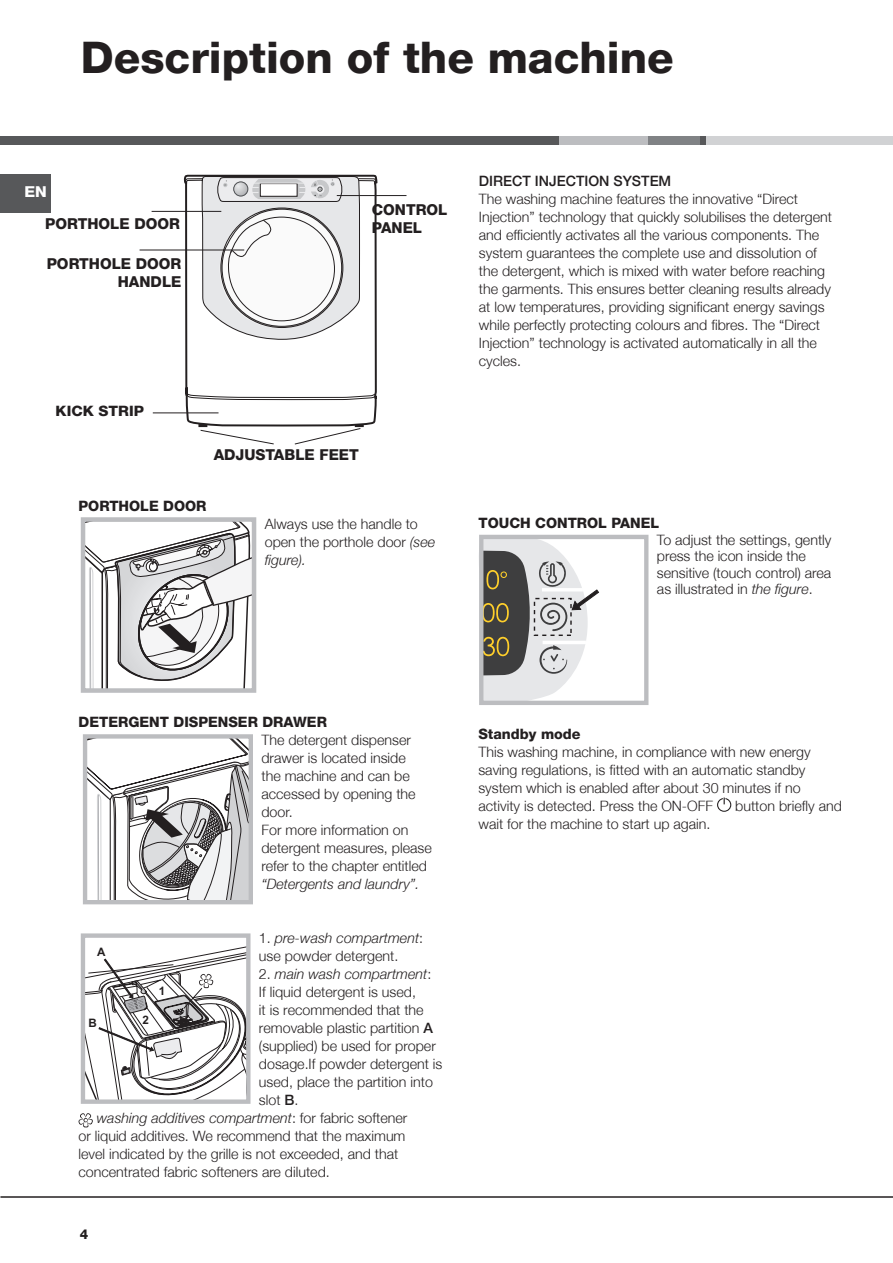
<style>
.page{position:relative;width:893px;height:1263px;background:#fff}
.page>*{position:absolute;margin:0;border:0;box-sizing:border-box;transform-origin:0 0}
.Titolo{font:800 43.5px "Helvetica Neue";color:#231f20}
.Titolo_3{font:800 15px/18px "Helvetica Neue";color:#231f20;text-align:right}
.t1{font:800 15px "Helvetica Neue";color:#fff;scale:1.05 1}
.Corpo_testo{font:300 14.25px/18px "Helvetica Neue";color:#231f20}
.Titolo_3-2{font:300 14.25px/18px "Helvetica Neue";color:#231f20}
.titoletto{font:300 14.25px/16.5px "Helvetica Neue";color:#231f20}
.Titolo_2{font:800 14.25px "Helvetica Neue";color:#231f20}
.Titolo_3-3{font:800 14.25px "Helvetica Neue";color:#231f20}
.Titolo_3-4{font:500 14.25px "Helvetica Neue";color:#231f20}
.titoletto-2{font:800 14.25px "Helvetica Neue";color:#231f20}
.testo_rubrica{font:800 14.25px "Helvetica Neue";color:#231f20;scale:1.05 1}
.t2{font:800 13.5px "Helvetica Neue";color:#231f20}
.t3{font:700 11.7px "Arial";color:#231f20}
.s1{font-style:italic}
.s2{font-weight:500}
</style>
<div class="page">
<hr style="left:0;top:1196px;width:893px;height:2px;background:#231f20">
<div style="left:0;top:136px;width:891px;height:9px;background:#57585a"></div>
<div style="left:559px;top:136px;width:89px;height:9px;background:#bcbdc0"></div>
<div style="left:648px;top:136px;width:51px;height:9px;background:#808285"></div>
<div style="left:706px;top:136px;width:187px;height:9px;background:#d1d2d4"></div>
<div style="left:0;top:174px;width:51px;height:38px;background:#57585a"></div>
<svg style="left:717px;top:797px;width:14px;height:15px"></svg>
<svg style="left:79px;top:1113px;width:14px;height:14px"></svg>
<div style="left:81px;top:933px;width:169px;height:171px;border:4px solid #bcbdc0"></div>
<svg style="left:87px;top:523px;width:163px;height:164px"></svg>
<div style="left:81px;top:517px;width:175px;height:176px;border:5px solid #bcbdc0"></div>
<svg style="left:83px;top:734px;width:169px;height:170px"></svg>
<div style="left:479px;top:535px;width:169px;height:170px;border:4px solid #bcbdc0"></div>
<svg style="left:479px;top:537px;width:120px;height:166px"></svg>
<hr style="left:542px;top:588px;width:41px;height:3px;background:#fff">
<hr style="left:543px;top:641px;width:43px;height:3px;background:#fff">
<svg style="left:82px;top:946px;width:168px;height:157px"></svg>
<svg style="left:184px;top:401px;width:193px;height:26px"></svg>
<svg style="left:184px;top:175px;width:193px;height:226px"></svg>
<hr style="left:337px;top:195px;width:69px;height:1px;background:#231f20">
<hr style="left:152px;top:211px;width:69px;height:1px;background:#231f20">
<hr style="left:140px;top:250px;width:104px;height:1px;background:#231f20">
<hr style="left:153px;top:412px;width:66px;height:1px;background:#231f20">
<svg style="left:198px;top:424px;width:77px;height:21px"></svg>
<svg style="left:294px;top:424px;width:70px;height:21px"></svg>
<p class="Titolo" style="left:81px;top:31px;width:594px">Description of the machine</p>
<p class="t1" style="left:24px;top:183px;width:23px">EN</p>
<p class="Titolo_3" style="left:372px;top:201px;width:77px">CONTROL</p>
<p class="Titolo_3" style="left:45px;top:214px;width:136px">PORTHOLE DOOR</p>
<p class="Titolo_3" style="left:372px;top:219px;width:52px">PANEL</p>
<p class="Titolo_3" style="left:47px;top:255px;width:136px">PORTHOLE DOOR<br>HANDLE</p>
<p class="testo_rubrica" style="left:56px;top:403px;width:86px">KICK STRIP</p>
<p class="Titolo_3" style="left:214px;top:446px;width:147px">ADJUSTABLE FEET</p>
<p class="Titolo_3-3" style="left:79px;top:497px;width:129px">PORTHOLE DOOR</p>
<p class="Corpo_testo" style="left:265px;top:514px;width:172px">Always use the handle to open the porthole door <span class="s1">(see figure).</span></p>
<p class="Titolo_3-4" style="left:479px;top:172px;width:194px">DIRECT INJECTION SYSTEM</p>
<p class="Titolo_3-2" style="left:479px;top:189px;width:355px">The washing machine features the innovative “Direct Injection” technology that quickly solubilises the detergent and efficiently activates all the various components. The system guarantees the complete use and dissolution of the detergent, which is mixed with water before reaching the garments. This ensures better cleaning results already at low temperatures, providing significant energy savings while perfectly protecting colours and fibres. The “Direct Injection” technology is activated automatically in all the cycles.</p>
<p class="titoletto-2" style="left:478px;top:515px;width:182px">TOUCH CONTROL PANEL</p>
<p class="titoletto" style="left:657px;top:531px;width:176px">To adjust the settings, gently press the icon inside the sensitive (touch control) area as illustrated in <span class="s1">the figure</span>.</p>
<p class="Titolo_2" style="left:79px;top:713px;width:250px">DETERGENT DISPENSER DRAWER</p>
<p class="Corpo_testo" style="left:261px;top:730px;width:156px">The detergent dispenser drawer is located inside the machine and can be accessed by opening the door.</p>
<p class="Corpo_testo" style="left:261px;top:820px;width:172px">For more information on detergent measures, please refer to the chapter entitled <span class="s1">“Detergents and laundry”.</span></p>
<p class="Corpo_testo" style="left:259px;top:928px;width:166px">1. <span class="s1">pre-wash compartment</span>: use powder detergent.</p>
<p class="Corpo_testo" style="left:259px;top:964px;width:185px">2. <span class="s1">main wash compartment</span>:<br>If liquid detergent is used,<br>it is recommended that the removable plastic partition <span class="s2">A </span>(supplied) be used for proper dosage.If powder detergent is used, place the partition into slot <span class="s2">B</span>.</p>
<p class="Corpo_testo" style="left:79px;top:1108px;width:330px;text-indent:18px"><span class="s1">washing additives compartment</span>: for fabric softener or liquid additives. We recommend that the maximum level indicated by the grille is not exceeded, and that concentrated fabric softeners are diluted.</p>
<p class="t3" style="left:97px;top:943px;width:10px">A</p>
<p class="t3" style="left:159px;top:982px;width:8px">1</p>
<p class="t3" style="left:142px;top:1011px;width:8px">2</p>
<p class="t3" style="left:88px;top:1015px;width:10px">B</p>
<p class="t2" style="left:80px;top:1226px;width:10px">4</p>
<p class="Titolo_3-3" style="left:478px;top:725px;width:104px">Standby mode</p>
<p class="Corpo_testo" style="left:478px;top:742px;width:334px">This washing machine, in compliance with new energy saving regulations, is fitted with an automatic standby system which is enabled after about 30 minutes if no activity is detected. Press the ON-OFF</p>
<p class="Corpo_testo" style="left:735px;top:796px;width:108px">button briefly and</p>
<p class="Corpo_testo" style="left:478px;top:814px;width:234px">wait for the machine to start up again.</p>
</div>
